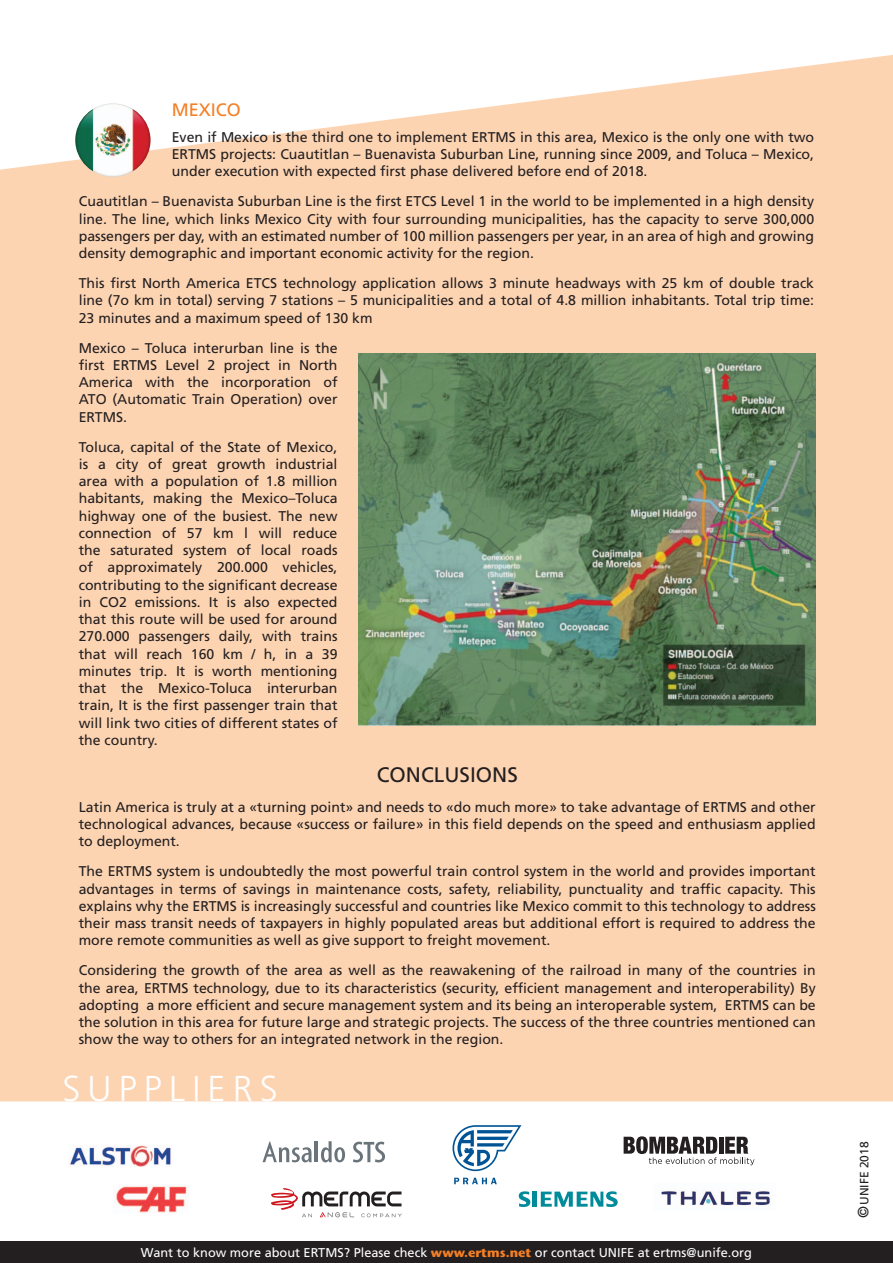
<style>
.page{position:relative;width:893px;height:1263px;background:#fff}
.page>*{position:absolute;margin:0;border:0;box-sizing:border-box;transform-origin:0 0}
.t1{font:300 36px "Frutiger";color:#fff}
.t2{font:21px "Frutiger";color:#231f20}
.t3{font:18px "Frutiger";color:#f48026}
.t4{font:14.1px/17.2px "Frutiger";color:#231f20;text-align:justify}
.t5{font:12.75px "Frutiger";color:#fff}
.t6{font:12px "Frutiger";color:#231f20}
.s1{font-family:"Stone Sans";font-weight:700;color:#f48026}
.s2{font-size:15px}
</style>
<div class="page">
<div style="left:0;top:55px;width:893px;height:1046px;background:#fdd4b2"></div>
<svg style="left:519px;top:1191px;width:11px;height:16px"></svg>
<hr style="left:533px;top:1191px;width:4px;height:16px;background:#008b9b">
<svg style="left:541px;top:1191px;width:77px;height:16px"></svg>
<img style="left:661px;top:1191px;width:109px;height:15px">
<img style="left:70px;top:1145px;width:101px;height:21px">
<img style="left:116px;top:1186px;width:71px;height:27px">
<svg style="left:453px;top:1125px;width:68px;height:46px"></svg>
<svg style="left:454px;top:1178px;width:43px;height:6px"></svg>
<svg style="left:624px;top:1136px;width:130px;height:29px"></svg>
<div style="left:0;top:1242px;width:893px;height:21px;background:#231f20"></div>
<svg style="left:353px;top:1142px;width:32px;height:20px"></svg>
<hr style="left:315px;top:1141px;width:3px;height:21px;background:#6a747b">
<svg style="left:321px;top:1141px;width:24px;height:21px"></svg>
<svg style="left:263px;top:1141px;width:49px;height:21px"></svg>
<svg style="left:271px;top:1188px;width:131px;height:29px"></svg>
<img style="left:75px;top:103px;width:76px;height:74px">
<img style="left:359px;top:353px;width:457px;height:372px">
<p class="t3" style="left:172px;top:99px;width:69px">MEXICO</p>
<p class="t4" style="left:172px;top:128px;width:310px">Even if Mexico is the third one to implement ERTMS</p>
<p class="t4" style="left:520px;top:128px;width:296px">in this area, Mexico is the only one with two</p>
<p class="t4" style="left:172px;top:146px;width:10px">ERTMS</p>
<p class="t4" style="left:172px;top:146px;width:644px;text-indent:49px">projects: Cuautitlan – B uenavista Suburban Line, running since 2009, and Toluca – Mexico, under execution with expected first phase delivered before end of 2018.</p>
<p class="t4" style="left:79px;top:193px;width:737px">Cuautitlan – B uenavista Suburban Line is the first ETCS Level 1 in the world to be implemented in a high density line. The line, which links Mexico City with four surrounding municipalities, has the capacity to serve 300,000 passengers per day, with an estimated number of 100 million passengers per year, in an area of high and growing density demographic and important economic activity for the region.</p>
<p class="t4" style="left:79px;top:275px;width:737px">This first North America ETCS technology application allows 3 minute headways with 25 km of double track line (7o km in total) serving 7 stations – 5 municipalities and a total of 4.8 million inhabitants. Total trip time:<br>23 minutes and a maximum speed of 130 km</p>
<p class="t4" style="left:79px;top:339px;width:260px">Mexico – Toluca interurban line is the first ERTMS</p>
<p class="t4" style="left:79px;top:356px;width:260px;text-indent:87px">Level 2 project in North America with the incorporation of ATO (Automatic Train Operation) over ERTMS</p>
<p class="t4" style="left:79px;top:402px;width:260px;line-height:30px;text-indent:44px">.<br>Toluca, capital of the State of M exico,</p>
<p class="t4" style="left:79px;top:455px;width:260px">is a city of great growth industrial area with a population of 1.8 million habitants, making the Mexico–Toluca highway one of the busiest. The new connection of 57 km l will reduce the saturated system of local roads of approximately 200.000 vehicles, contributing to the significant decrease in CO2 emissions. It is also expected that this route will be used for around 270.000 passengers daily, with trains that will reach 160 km / h, in a 39 minutes trip. It is worth mentioning that the Mexico-Toluca interurban train, It is the first passenger train that will link two cities of different states of the country.</p>
<h2 class="t2" style="left:377px;top:762px;width:43px">Conclu</h2>
<h2 class="t2" style="left:459px;top:762px;width:60px">sions</h2>
<p class="t4" style="left:79px;top:798px;width:634px">Latin America is truly at a «turning point» and needs to «do much more» to take advantage of ERTMS</p>
<p class="t4" style="left:79px;top:798px;width:738px;text-indent:672px">and other technological advances, because «success or failure» in this field depends on the speed and enthusiasm applied to deployment.</p>
<p class="t4" style="left:79px;top:863px;width:39px">The ERTMS</p>
<p class="t4" style="left:79px;top:863px;width:738px;text-indent:78px">system is undoubtedly the most powerful train control system in the world and provides important advantages in terms of savings in maintenance costs, safety, reliability, punctuality and traffic capacity. This explains why the ERTMS</p>
<p class="t4" style="left:79px;top:897px;width:738px;text-indent:162px">is increasingly successful and countries like Mexico commit to this technology to address their mass transit needs of taxpayers in highly populated areas but additional effort is required to address the more remote communities as well as give support to freight movement.</p>
<p class="t4" style="left:79px;top:962px;width:738px">Considering the growth of the area as well as the reawakening of the railroad in many of the countries in the area, ERTMS</p>
<p class="t4" style="left:79px;top:979px;width:738px;text-indent:115px">technology, due to its characteristics (security, efficient management and interoperability) By adopting a more efficient and secure management system and its being an interoperable system, ERTMS</p>
<p class="t4" style="left:79px;top:996px;width:738px;text-indent:694px">can be the solution in this area for future large and strategic projects. The success of the three countries mentioned can show the way to others for an integrated network in the region.</p>
<h1 class="t1" style="left:62px;top:1068px;width:80px">SUPPLIERS</h1>
<p class="t5" style="left:141px;top:1245px;width:172px">Want to know more about ERTMS</p>
<p class="t5" style="left:344px;top:1245px;width:410px">? Please check <span class="s1">www.ertms.net</span> or contact UNIFE at ertms@unife.org</p>
<p class="t6" style="left:857px;top:1218px;width:78px;rotate:-90deg"><span class="s2">©</span>UNIFE 2018</p>
</div>
